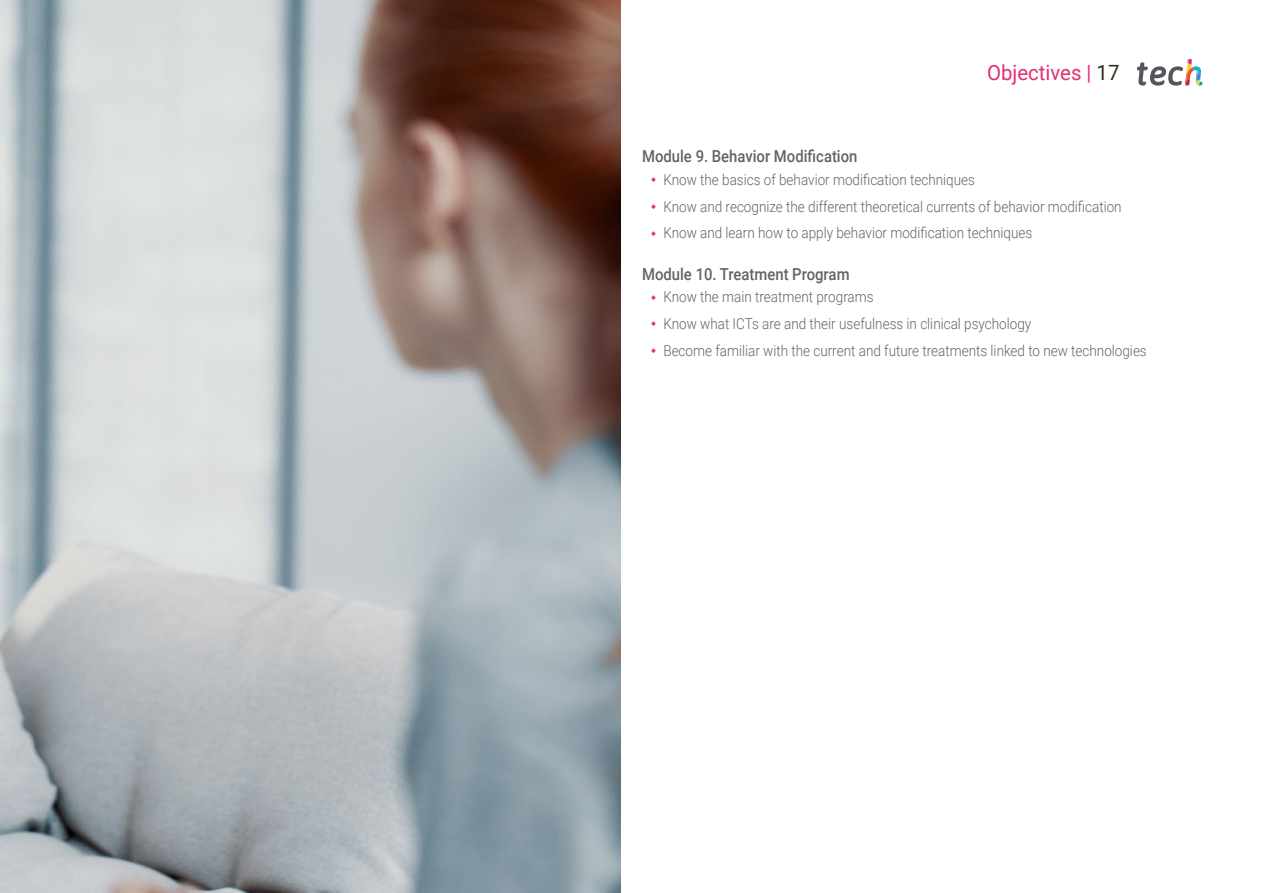
<style>
.page{position:relative;width:1263px;height:893px;background:#fff}
.page>*{position:absolute;margin:0;border:0;box-sizing:border-box;transform-origin:0 0}
.t1{font:21px "Roboto";color:#df3174}
.t2{font:500 16.5px "Roboto";color:#61646a;scale:.9 1}
.t3{font:300 15px/26.7px "Roboto";color:#61646a;scale:.9 1}
.s1{color:#e03073}
.s2{color:#312e20}
</style>
<div class="page">
<img style="left:0;top:0;width:621px;height:893px">
<svg style="left:1137px;top:59px;width:65px;height:27px"></svg>
<h1 class="t1" style="left:987px;top:57px;width:134px">Objectives <span class="s1">|</span> <span class="s2">17</span></h1>
<p class="t2" style="left:642px;top:145px;width:241px">Module 9. Behavior Modification</p>
<p class="t3" style="left:663px;top:166px;width:511px">Know the basics of behavior modification techniques<br>Know and recognize the different theoretical currents of behavior modification<br>Know and learn how to apply behavior modification techniques</p>
<p class="t2" style="left:642px;top:263px;width:232px">Module 10. Treatment Program</p>
<p class="t3" style="left:663px;top:283px;width:539px">Know the main treatment programs<br>Know what ICTs are and their usefulness in clinical psychology<br>Become familiar with the current and future treatments linked to new technologies</p>
</div>
